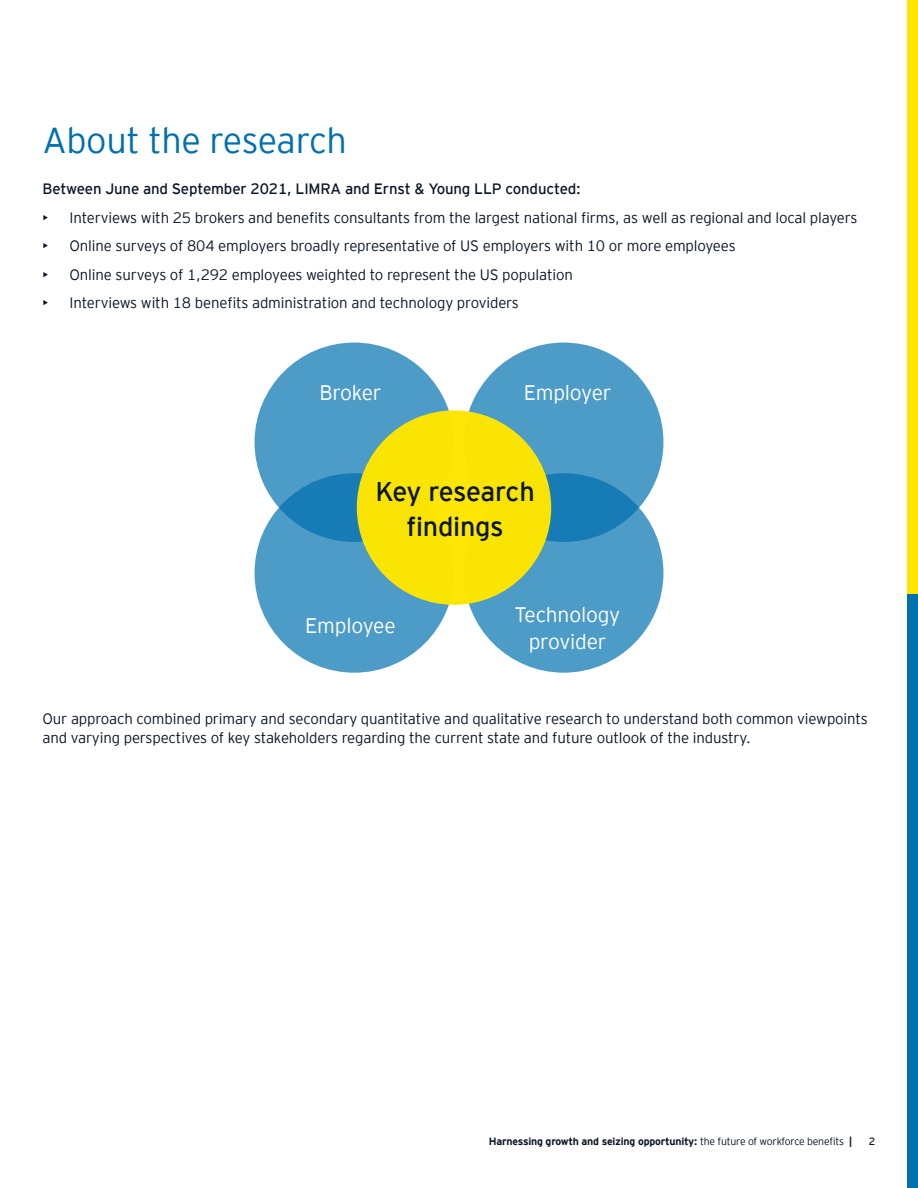
<style>
.page{position:relative;width:918px;height:1188px;background:#fff}
.page>*{position:absolute;margin:0;border:0;box-sizing:border-box;transform-origin:0 0}
.t1{font:300 36px "EY Interstate";letter-spacing:-.01em;color:#0070af}
.t2{font:27px/35.1px "EY Interstate";letter-spacing:-.015em;color:#0a1627;text-align:center}
.t3{font:300 21px/27.3px "EY Interstate";letter-spacing:-.01em;color:#fff;text-align:center}
.t4{font:300 15px/19.5px "EY Interstate";letter-spacing:-.01em;color:#0a1627}
.t5{font:15px "EY Interstate";letter-spacing:-.01em;color:#0a1627}
.t6{font:700 10.5px "EY Interstate";letter-spacing:-.02em;color:#0a1627}
.t7{font:10.5px "EY Interstate";color:#0a1627}
.s1{font-weight:300}
</style>
<div class="page">
<div style="left:908px;top:594px;width:10px;height:594px;background:#0070af"></div>
<div style="left:908px;top:0;width:10px;height:594px;background:#ffe600"></div>
<div style="left:255px;top:343px;width:199px;height:199px;background:#4d9bc7;border-radius:50%"></div>
<div style="left:464px;top:343px;width:199px;height:199px;background:#4d9bc7;border-radius:50%"></div>
<svg style="left:255px;top:473px;width:199px;height:200px;background:#4495c4"></svg>
<svg style="left:464px;top:473px;width:199px;height:200px;background:#4395c3"></svg>
<div style="left:357px;top:410px;width:194px;height:195px;background:#ffe600;border-radius:50%"></div>
<h1 class="t1" style="left:43px;top:114px;width:306px">About the research</h1>
<p class="t5" style="left:43px;top:178px;width:540px">Between June and September 2021, LIMRA and Ernst &amp; Young LLP conducted:</p>
<p class="t4" style="left:43px;top:207px;width:817px">• Interviews with 25 brokers and benefits consultants from the largest national firms, as well as regional and local players</p>
<p class="t4" style="left:43px;top:235px;width:695px">• Online surveys of 804 employers broadly representative of US employers with 10 or more employees</p>
<p class="t4" style="left:43px;top:264px;width:532px">• Online surveys of 1,292 employees weighted to represent the US population</p>
<p class="t4" style="left:43px;top:292px;width:478px">• Interviews with 18 benefits administration and technology providers</p>
<h3 class="t3" style="left:319px;top:377px;width:63px">Broker</h3>
<h3 class="t3" style="left:524px;top:377px;width:89px">Employer</h3>
<h2 class="t2" style="left:375px;top:472px;width:161px">Key research findings</h2>
<h3 class="t3" style="left:305px;top:611px;width:92px">Employee</h3>
<h3 class="t3" style="left:515px;top:599px;width:107px">Technology provider</h3>
<p class="t4" style="left:43px;top:708px;width:827px">Our approach combined primary and secondary quantitative and qualitative research to understand both common viewpoints and varying perspectives of key stakeholders regarding the current state and future outlook of the industry.</p>
<p class="t6" style="left:489px;top:1133px;width:365px">Harnessing growth and seizing opportunity: <span class="s1">the future of workforce benefits</span> |</p>
<p class="t7" style="left:869px;top:1133px;width:8px">2</p>
</div>
